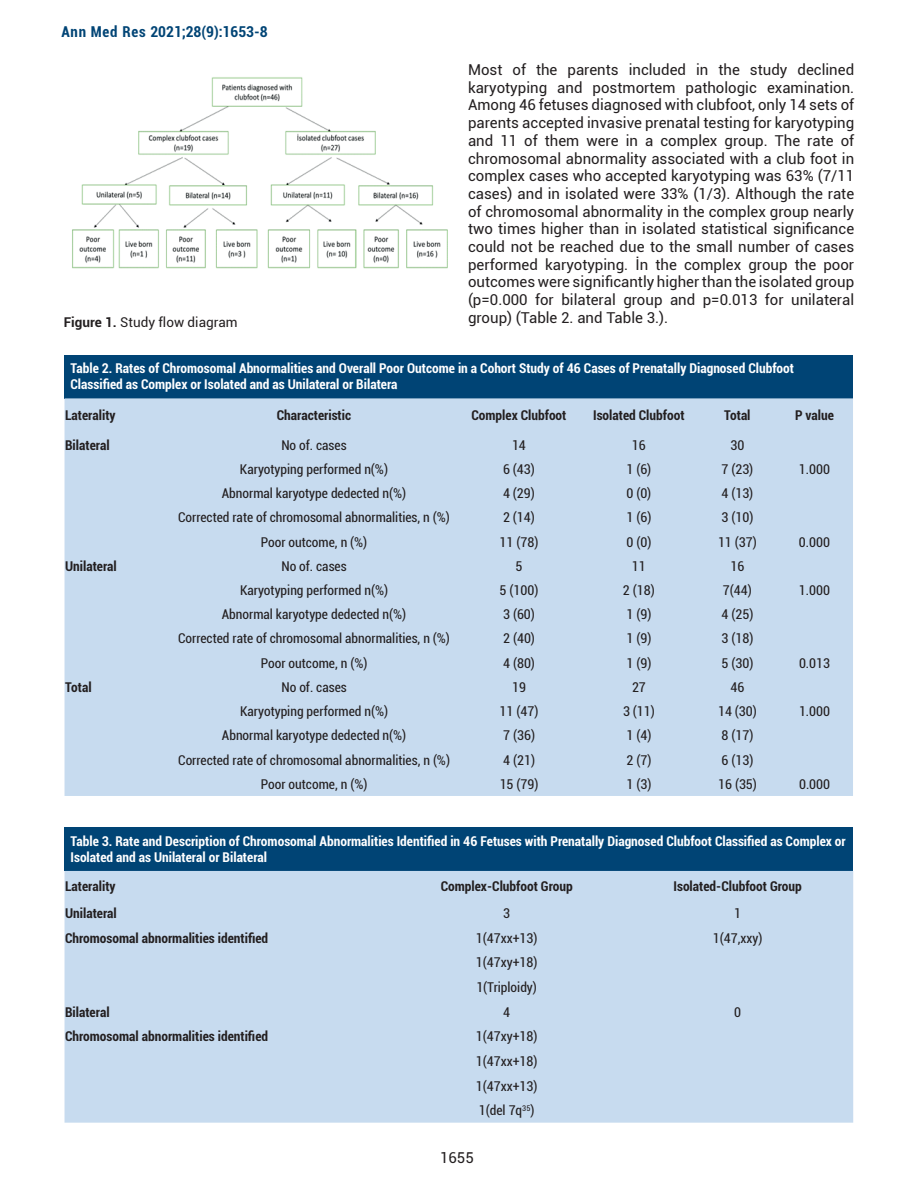
<style>
.page{position:relative;width:918px;height:1188px;background:#fff}
.page>*{position:absolute;margin:0;border:0;box-sizing:border-box;transform-origin:0 0}
.t1{font:15px/17.7px "Roboto";color:#231f20;text-align:justify}
.t2{font:700 condensed 15px "Roboto";color:#004475}
.t3{font:condensed 13.5px/24.6px "Roboto";color:#231f20}
.t4{font:700 condensed 13.5px/16.2px "Roboto";color:#fff}
.t5{font:700 condensed 13.5px "Roboto";color:#231f20}
.t6{font:13.5px "Roboto";color:#231f20}
.s1{font-weight:700}
</style>
<div class="page">
<img style="left:72px;top:77px;width:376px;height:192px">
<div style="left:65px;top:355px;width:788px;height:43px;background:#004475"></div>
<div style="left:65px;top:398px;width:788px;height:398px;background:#c7dbef"></div>
<div style="left:65px;top:827px;width:788px;height:44px;background:#004475"></div>
<div style="left:65px;top:871px;width:788px;height:252px;background:#c7dbef"></div>
<p class="t2" style="left:61px;top:21px;width:208px">Ann Med Res 2021;28(9):1653-8</p>
<p class="t1" style="left:468px;top:60px;width:388px">Most of the parents included in the study declined karyotyping and postmortem pathologic examination.<br>Among 46 fetuses diagnosed with clubfoot, only 14 sets of parents accepted invasive prenatal testing for karyotyping and 11 of them were in a complex group. The rate of chromosomal abnormality associated with a club foot in complex cases who accepted karyotyping was 63% (7/11 cases) and in isolated were 33% (1/3). Although the rate of chromosomal abnormality in the complex group nearly two times higher than in isolated statistical significance could not be reached due to the small number of cases performed karyotyping. İn the complex group the poor outcomes were significantly higher than the isolated group (p=0.000 for bilateral group and p=0.013 for unilateral group) (Table 2. and Table 3.).</p>
<p class="t4" style="left:71px;top:360px;width:725px">Table 2. Rates of Chromosomal Abnormalities and Overall Poor Outcome in a Cohort Study of 46 Cases of Prenatally Diagnosed Clubfoot<br>Classified as Complex or Isolated and as Unilateral or Bilatera</p>
<p class="t5" style="left:65px;top:406px;width:52px">Laterality</p>
<p class="t5" style="left:277px;top:406px;width:76px">Characteristic</p>
<p class="t5" style="left:471px;top:406px;width:97px">Complex Clubfoot</p>
<p class="t5" style="left:593px;top:406px;width:93px">Isolated Clubfoot</p>
<p class="t5" style="left:724px;top:406px;width:28px">Total</p>
<p class="t5" style="left:795px;top:406px;width:40px">P value</p>
<p class="t5" style="left:65px;top:435px;width:46px">Bilateral</p>
<p class="t3" style="left:281px;top:432px;width:67px">No of. cases</p>
<p class="t3" style="left:512px;top:432px;width:15px">14</p>
<p class="t3" style="left:632px;top:432px;width:15px">16</p>
<p class="t3" style="left:730px;top:432px;width:15px">30</p>
<p class="t3" style="left:240px;top:456px;width:150px">Karyotyping performed n(%)</p>
<p class="t3" style="left:503px;top:456px;width:33px">6 (43)</p>
<p class="t3" style="left:626px;top:456px;width:26px">1 (6)</p>
<p class="t3" style="left:721px;top:456px;width:33px">7 (23)</p>
<p class="t3" style="left:799px;top:456px;width:33px">1.000</p>
<p class="t3" style="left:222px;top:481px;width:186px">Abnormal karyotype dedected n(%)</p>
<p class="t3" style="left:503px;top:481px;width:33px">4 (29)</p>
<p class="t3" style="left:626px;top:481px;width:26px">0 (0)</p>
<p class="t3" style="left:721px;top:481px;width:33px">4 (13)</p>
<p class="t3" style="left:178px;top:505px;width:273px">Corrected rate of chromosomal abnormalities, n (%)</p>
<p class="t3" style="left:503px;top:505px;width:33px">2 (14)</p>
<p class="t3" style="left:626px;top:505px;width:26px">1 (6)</p>
<p class="t3" style="left:721px;top:505px;width:33px">3 (10)</p>
<p class="t3" style="left:261px;top:529px;width:108px">Poor outcome, n (%)</p>
<p class="t3" style="left:500px;top:529px;width:40px">11 (78)</p>
<p class="t3" style="left:626px;top:529px;width:26px">0 (0)</p>
<p class="t3" style="left:718px;top:529px;width:40px">11 (37)</p>
<p class="t3" style="left:799px;top:529px;width:33px">0.000</p>
<p class="t5" style="left:65px;top:556px;width:53px">Unilateral</p>
<p class="t3" style="left:281px;top:553px;width:67px">No of. cases</p>
<p class="t3" style="left:516px;top:553px;width:8px">5</p>
<p class="t3" style="left:632px;top:553px;width:15px">11</p>
<p class="t3" style="left:730px;top:553px;width:15px">16</p>
<p class="t3" style="left:240px;top:577px;width:150px">Karyotyping performed n(%)</p>
<p class="t3" style="left:500px;top:577px;width:40px">5 (100)</p>
<p class="t3" style="left:623px;top:577px;width:33px">2 (18)</p>
<p class="t3" style="left:723px;top:577px;width:30px">7(44)</p>
<p class="t3" style="left:799px;top:577px;width:33px">1.000</p>
<p class="t3" style="left:222px;top:602px;width:186px">Abnormal karyotype dedected n(%)</p>
<p class="t3" style="left:503px;top:602px;width:33px">3 (60)</p>
<p class="t3" style="left:626px;top:602px;width:26px">1 (9)</p>
<p class="t3" style="left:722px;top:602px;width:33px">4 (25)</p>
<p class="t3" style="left:178px;top:626px;width:273px">Corrected rate of chromosomal abnormalities, n (%)</p>
<p class="t3" style="left:503px;top:626px;width:33px">2 (40)</p>
<p class="t3" style="left:627px;top:626px;width:26px">1 (9)</p>
<p class="t3" style="left:722px;top:626px;width:33px">3 (18)</p>
<p class="t3" style="left:261px;top:650px;width:108px">Poor outcome, n (%)</p>
<p class="t3" style="left:503px;top:650px;width:33px">4 (80)</p>
<p class="t3" style="left:627px;top:650px;width:26px">1 (9)</p>
<p class="t3" style="left:722px;top:650px;width:33px">5 (30)</p>
<p class="t3" style="left:799px;top:650px;width:33px">0.013</p>
<p class="t5" style="left:65px;top:678px;width:28px">Total</p>
<p class="t3" style="left:281px;top:674px;width:67px">No of. cases</p>
<p class="t3" style="left:512px;top:674px;width:15px">19</p>
<p class="t3" style="left:632px;top:674px;width:15px">27</p>
<p class="t3" style="left:731px;top:674px;width:15px">46</p>
<p class="t3" style="left:240px;top:699px;width:150px">Karyotyping performed n(%)</p>
<p class="t3" style="left:500px;top:699px;width:40px">11 (47)</p>
<p class="t3" style="left:623px;top:699px;width:33px">3 (11)</p>
<p class="t3" style="left:718px;top:699px;width:40px">14 (30)</p>
<p class="t3" style="left:799px;top:699px;width:33px">1.000</p>
<p class="t3" style="left:222px;top:723px;width:186px">Abnormal karyotype dedected n(%)</p>
<p class="t3" style="left:503px;top:723px;width:33px">7 (36)</p>
<p class="t3" style="left:627px;top:723px;width:26px">1 (4)</p>
<p class="t3" style="left:722px;top:723px;width:33px">8 (17)</p>
<p class="t3" style="left:178px;top:747px;width:273px">Corrected rate of chromosomal abnormalities, n (%)</p>
<p class="t3" style="left:503px;top:747px;width:33px">4 (21)</p>
<p class="t3" style="left:627px;top:747px;width:26px">2 (7)</p>
<p class="t3" style="left:722px;top:747px;width:33px">6 (13)</p>
<p class="t3" style="left:261px;top:771px;width:108px">Poor outcome, n (%)</p>
<p class="t3" style="left:500px;top:771px;width:40px">15 (79)</p>
<p class="t3" style="left:627px;top:771px;width:26px">1 (3)</p>
<p class="t3" style="left:718px;top:771px;width:40px">16 (35)</p>
<p class="t3" style="left:799px;top:771px;width:33px">0.000</p>
<p class="t6" style="left:64px;top:312px;width:175px"><span class="s1">Figure 1.</span> Study flow diagram</p>
<p class="t4" style="left:71px;top:832px;width:777px">Table 3. Rate and Description of Chromosomal Abnormalities Identified in 46 Fetuses with Prenatally Diagnosed Clubfoot Classified as Complex or<br>Isolated and as Unilateral or Bilateral</p>
<p class="t5" style="left:65px;top:877px;width:52px">Laterality</p>
<p class="t5" style="left:441px;top:877px;width:133px">Complex-Clubfoot Group</p>
<p class="t5" style="left:674px;top:877px;width:130px">Isolated-Clubfoot Group</p>
<p class="t5" style="left:65px;top:904px;width:53px">Unilateral</p>
<p class="t3" style="left:503px;top:901px;width:8px">3</p>
<p class="t3" style="left:734px;top:901px;width:8px">1</p>
<p class="t5" style="left:65px;top:928px;width:205px">Chromosomal abnormalities identified</p>
<p class="t3" style="left:476px;top:925px;width:63px">1(47xx+13)</p>
<p class="t3" style="left:713px;top:925px;width:51px">1(47,xxy)</p>
<p class="t3" style="left:476px;top:950px;width:63px">1(47xy+18)<br>1(Triploidy)</p>
<p class="t5" style="left:65px;top:1002px;width:46px">Bilateral</p>
<p class="t3" style="left:503px;top:999px;width:8px">4</p>
<p class="t3" style="left:734px;top:999px;width:8px">0</p>
<p class="t5" style="left:65px;top:1027px;width:205px">Chromosomal abnormalities identified</p>
<p class="t3" style="left:476px;top:1024px;width:63px;text-align:justify">1(47xy+18)<br>1(47xx+18)<br>1(47xx+13)<br>1(del 7q<sup>35</sup>)</p>
<p class="t1" style="left:440px;top:1148px;width:35px">1655</p>
</div>
